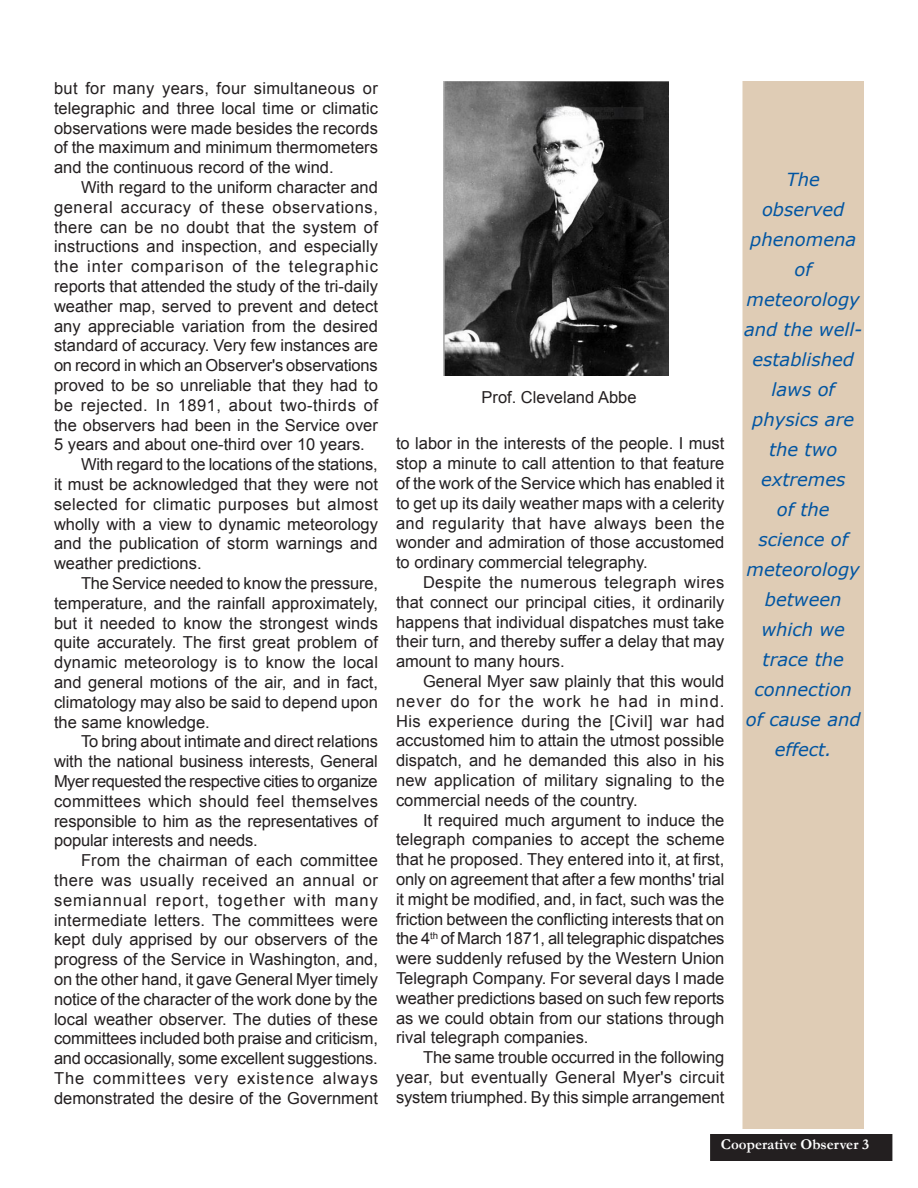
<style>
.page{position:relative;width:918px;height:1188px;background:#fff}
.page>*{position:absolute;margin:0;border:0;box-sizing:border-box;transform-origin:0 0}
.PullQuote{font:italic 18px/30px "Verdana";color:#0155a2;text-align:center}
.Body{font:16.5px/19.8px "Arial";color:#231f20;text-align:justify}
.cap1{font:16.5px "Arial";color:#231f20}
.t1{font:700 15px "Garamond";color:#fff}
</style>
<div class="page">
<div style="left:711px;top:1135px;width:181px;height:25px;background:#231f20"></div>
<div style="left:710px;top:1134px;width:182px;height:27px;border:2px solid #231f20"></div>
<div style="left:743px;top:82px;width:120px;height:1046px;background:#dfccb5"></div>
<div style="left:742px;top:81px;width:122px;height:1048px;border:2px solid #dfccb5"></div>
<img style="left:444px;top:81px;width:225px;height:295px">
<p class="Body" style="left:54px;top:79px;width:325px">but for many years, four simultaneous or telegraphic and three local time or climatic observations were made besides the records of the maximum and minimum thermometers and the continuous record of the wind.</p>
<p class="Body" style="left:54px;top:178px;width:326px;text-indent:27px">With regard to the uniform character and general accuracy of these observations, there can be no doubt that the system of instructions and inspection, and especially the inter comparison of the telegraphic reports that attended the study of the tri-daily weather map, served to prevent and detect any appreciable variation from the desired standard of accuracy. Very few instances are on record in which an Observer's observations proved to be so unreliable that they had to be rejected. In 1891, about two-thirds of the observers had been in the Service over 5 years and about one-third over 10 years.</p>
<p class="Body" style="left:54px;top:455px;width:326px;text-indent:27px">With regard to the locations of the stations, it must be acknowledged that they were not selected for climatic purposes but almost wholly with a view to dynamic meteorology and the publication of storm warnings and weather predictions.</p>
<p class="Body" style="left:54px;top:574px;width:326px;text-indent:27px">The Service needed to know the pressure, temperature, and the rainfall approximately, but it needed to know the strongest winds quite accurately. The first great problem of dynamic meteorology is to know the local and general motions of the air, and in fact, climatology may also be said to depend upon the same knowledge.</p>
<p class="Body" style="left:54px;top:732px;width:325px;text-indent:27px">To bring about intimate and direct relations with the national business interests, General Myer requested the respective cities to organize committees which should feel themselves responsible to him as the representatives of popular interests and needs.</p>
<p class="Body" style="left:54px;top:851px;width:326px;text-indent:27px">From the chairman of each committee there was usually received an annual or semiannual report, together with many intermediate letters. The committees were kept duly apprised by our observers of the progress of the Service in Washington, and, on the other hand, it gave General Myer timely notice of the character of the work done by the local weather observer. The duties of these committees included both praise and criticism, and occasionally, some excellent suggestions.<br>The committees very existence always demonstrated the desire of the Government</p>
<p class="cap1" style="left:482px;top:387px;width:157px">Prof. Cleveland Abbe</p>
<p class="Body" style="left:396px;top:434px;width:330px">to labor in the interests of the people. I must stop a minute to call attention to that feature of the work of the Service which has enabled it to get up its daily weather maps with a celerity and regularity that have always been the wonder and admiration of those accustomed to ordinary commercial telegraphy.</p>
<p class="Body" style="left:396px;top:572px;width:330px;text-indent:27px">Despite the numerous telegraph wires that connect our principal cities, it ordinarily happens that individual dispatches must take their turn, and thereby suffer a delay that may amount to many hours.</p>
<p class="Body" style="left:396px;top:671px;width:330px;text-indent:27px">General Myer saw plainly that this would never do for the work he had in mind.<br>His experience during the [Civil] war had accustomed him to attain the utmost possible dispatch, and he demanded this also in his new application of military signaling to the commercial needs of the country.</p>
<p class="Body" style="left:396px;top:810px;width:330px;text-indent:27px">It required much argument to induce the telegraph companies to accept the scheme that he proposed. They entered into it, at first, only on agreement that after a few months' trial it might be modified, and, in fact, such was the friction between the conflicting interests that on the 4<sup>th</sup> of March 1871, all telegraphic dispatches were suddenly refused by the Western Union Telegraph Company. For several days I made weather predictions based on such few reports as we could obtain from our stations through rival telegraph companies.</p>
<p class="Body" style="left:396px;top:1048px;width:330px;text-indent:27px">The same trouble occurred in the following year, but eventually General Myer's circuit system triumphed. By this simple arrangement</p>
<p class="PullQuote" style="left:744px;top:165px;width:120px">The observed phenomena of meteorology and the well&shy;established laws of physics are the two extremes<br>of the science of meteorology between which we trace the connection of cause and effect.</p>
<p class="t1" style="left:721px;top:1134px;width:150px">Cooperative Observer 3</p>
</div>
